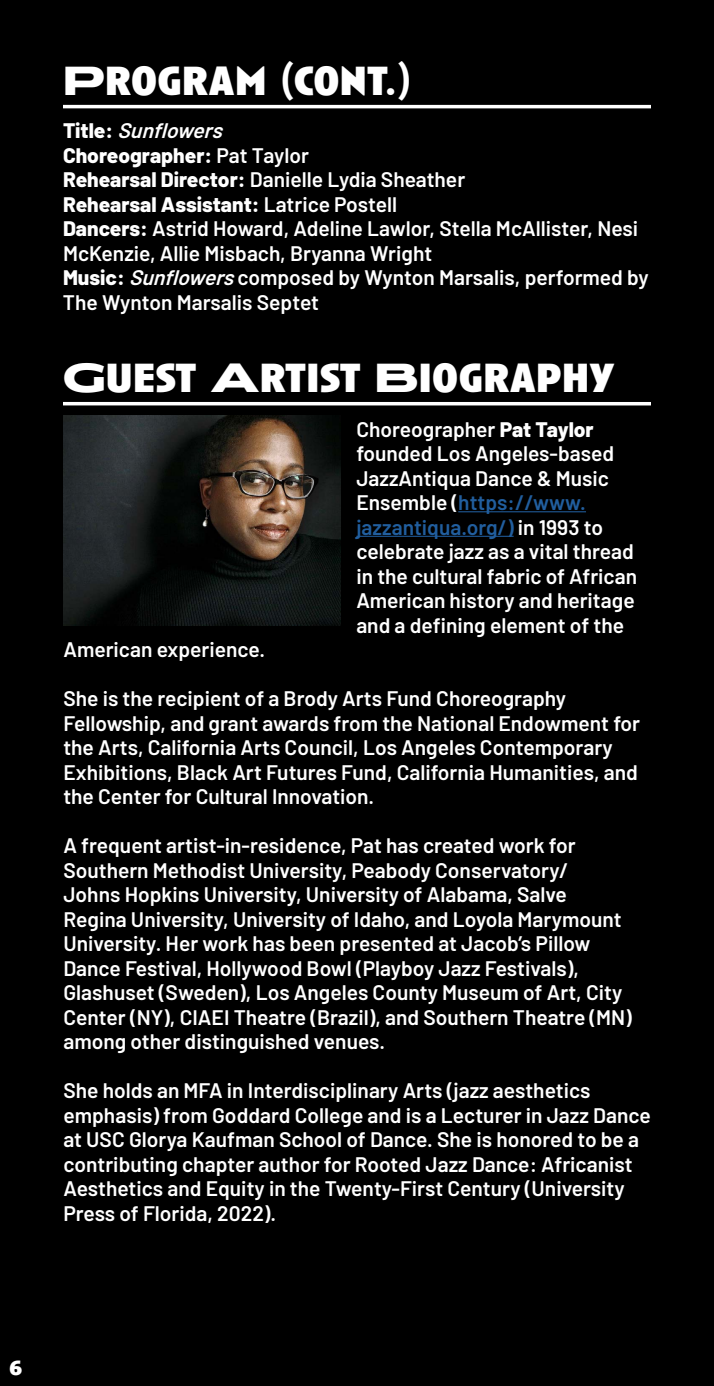
<style>
.page{position:relative;width:714px;height:1386px;background:#000}
.page>*{position:absolute;margin:0;border:0;box-sizing:border-box;transform-origin:0 0}
.t1{font:700 expanded 42px "Anisette Std";color:#fff}
.t2{font:600 21px/24.5px "Barlow";color:#fff}
.t3{font:700 expanded 21px "Anisette Std";color:#fff}
.s1{font-weight:800}
.s2{font-style:italic}
.s3{color:#215e9e}
</style>
<div class="page">
<hr style="left:63px;top:105px;width:588px;height:3px;background:#fff">
<hr style="left:63px;top:402px;width:588px;height:3px;background:#fff">
<hr style="left:458px;top:511px;width:128px;height:1px;background:#215e9e">
<hr style="left:356px;top:536px;width:158px;height:1px;background:#215e9e">
<img style="left:63px;top:416px;width:278px;height:209px">
<h1 class="t1" style="left:63px;top:57px;width:349px">PROGRAM (CONT.)</h1>
<p class="t2" style="left:63px;top:117px;width:587px"><span class="s1">T i t l e :</span> <span class="s2">Sunflowers<br></span><span class="s1">Choreographer:</span> Pat Taylor<br><span class="s1">Rehearsal Director:</span> Danielle Lydia Sheather<br><span class="s1">Rehearsal Assistant:</span> Latrice Postell<br><span class="s1">Dancers:</span> Astrid Howard, Adeline Lawlor, Stella McAllister, Nesi McKenzie, Allie Misbach, Bryanna Wright<br><span class="s1">Music:</span> <span class="s2">Sunflowers</span>composed by Wynton Marsalis, performed by The Wynton Marsalis Septet</p>
<h1 class="t1" style="left:63px;top:354px;width:553px">GUEST ARTIST BIOGRAPHY</h1>
<p class="t2" style="left:356px;top:415px;width:282px">Choreographer <span class="s1">Pat Taylor </span>founded Los Angeles-based<br>JazzAntiqua Dance &amp; Music<br>Ensemble (<span class="s3">https://www. jazzantiqua.org/)</span> in 1993 to celebrate jazz as a vital thread in the cultural fabric of African<br>American history and heritage and a defining element of the</p>
<p class="t2" style="left:63px;top:636px;width:203px">American experience.</p>
<p class="t2" style="left:63px;top:685px;width:578px">She is the recipient of a Brody Arts Fund Choreography Fellowship, and grant awards from the National Endowment for the Arts, California Arts Council, Los Angeles Contemporary Exhibitions, Black Art Futures Fund, California Humanities, and the Center for Cultural Innovation.</p>
<p class="t2" style="left:63px;top:832px;width:570px">A frequent artist-in-residence, Pat has created work for Southern Methodist University, Peabody Conservatory/<br>Johns Hopkins University, University of Alabama, Salve Regina University, University of Idaho, and Loyola Marymount University. Her work has been presented at Jacob’s Pillow Dance Festival, Hollywood Bowl (Playboy Jazz Festivals), Glashuset (Sweden), Los Angeles County Museum of Art, City Center (NY), CIAEI Theatre (Brazil), and Southern Theatre (MN) among other distinguished venues.</p>
<p class="t2" style="left:63px;top:1077px;width:589px">She holds an MFA in Interdisciplinary Arts (jazz aesthetics emphasis) from Goddard College and is a Lecturer in Jazz Dance at USC Glorya Kaufman School of Dance. She is honored to be a contributing chapter author for Rooted Jazz Dance: Africanist Aesthetics and Equity in the Twenty-First Century (University Press of Florida, 2022).</p>
<p class="t3" style="left:9px;top:1357px;width:15px">6</p>
</div>
